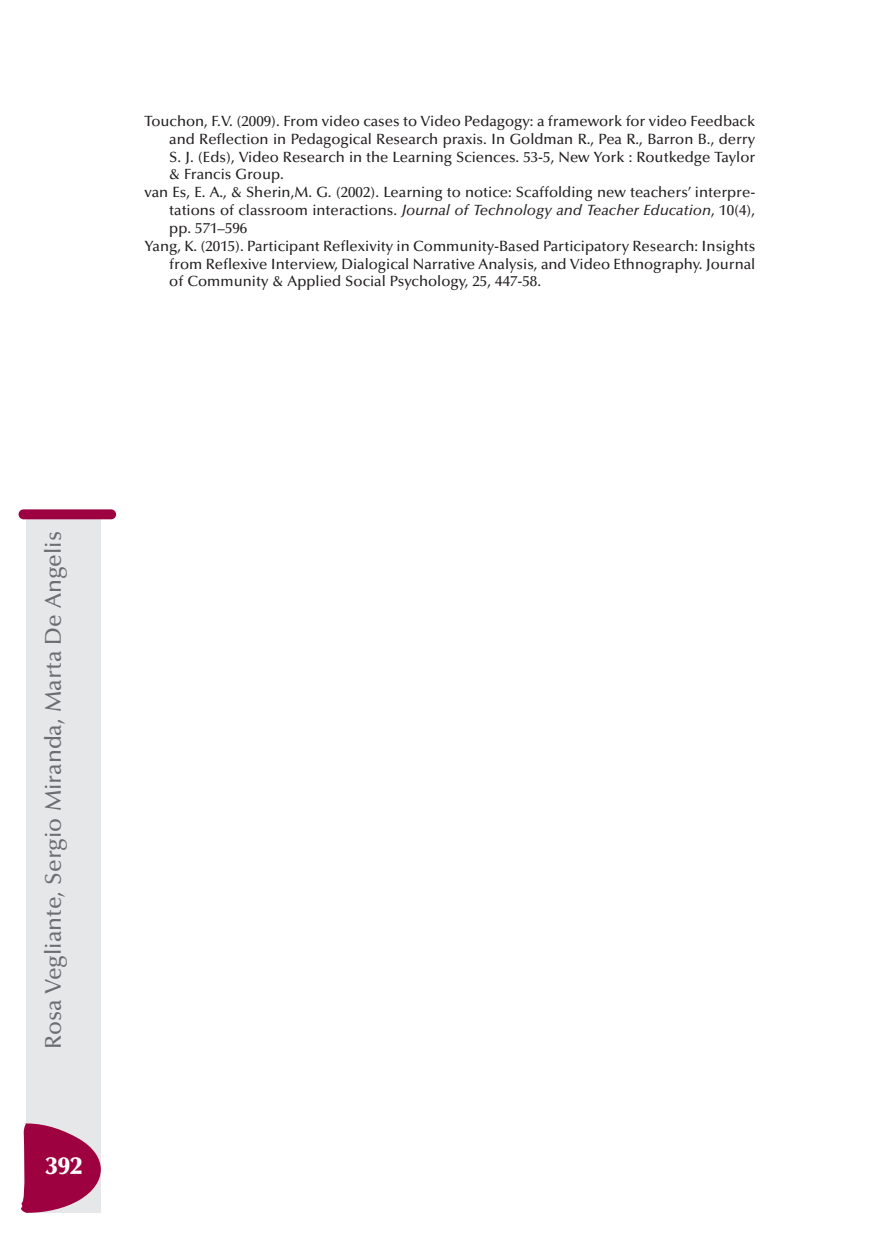
<style>
.page{position:relative;width:869px;height:1241px;background:#fff}
.page>*{position:absolute;margin:0;border:0;box-sizing:border-box;transform-origin:0 0}
.t1{font:900 24.5px "Optima";color:#fff}
.t2{font:500 22.75px "Optima";color:#6c6d70}
.t3{font:500 14.88px "Optima";color:#231f20}
.s1{font-style:italic}
</style>
<div class="page">
<div style="left:27px;top:517px;width:74px;height:695px;background:#e6e7e9"></div>
<div style="left:19px;top:509px;width:97px;height:10px;background:#9d0140;border-radius:5px"></div>
<svg style="left:21px;top:1122px;width:80px;height:90px"></svg>
<p class="t3" style="left:144px;top:115px;width:612px">Touchon, F.V. (2009). From video cases to Video Pedagogy: a framework for video Feedback</p>
<p class="t3" style="left:169px;top:133px;width:587px">and Reflection in Pedagogical Research praxis. In Goldman R., Pea R., Barron B., derry</p>
<p class="t3" style="left:169px;top:151px;width:587px">S. J. (Eds), Video Research in the Learning Sciences. 53-5, New York : Routkedge Taylor</p>
<p class="t3" style="left:169px;top:168px;width:116px">&amp; Francis Group.</p>
<p class="t3" style="left:144px;top:186px;width:612px">van Es, E. A., &amp; Sherin,M. G. (2002). Learning to notice: Scaffolding new teachers’ interpre-</p>
<p class="t3" style="left:169px;top:204px;width:587px">tations of classroom interactions. <span class="s1">Journal of Technology and Teacher Education</span>, 10(4),</p>
<p class="t3" style="left:169px;top:222px;width:80px">pp. 571–596</p>
<p class="t3" style="left:144px;top:240px;width:612px">Yang, K. (2015). Participant Reflexivity in Community-Based Participatory Research: Insights</p>
<p class="t3" style="left:169px;top:258px;width:587px">from Reflexive Interview, Dialogical Narrative Analysis, and Video Ethnography. Journal</p>
<p class="t3" style="left:169px;top:275px;width:373px">of Community &amp; Applied Social Psychology, 25, 447-58.</p>
<h2 class="t2" style="left:44px;top:1048px;width:519px;rotate:-90deg">Rosa Vegliante, Sergio Miranda, Marta De Angelis</h2>
<h1 class="t1" style="left:45px;top:1155px;width:38px">392</h1>
</div>
